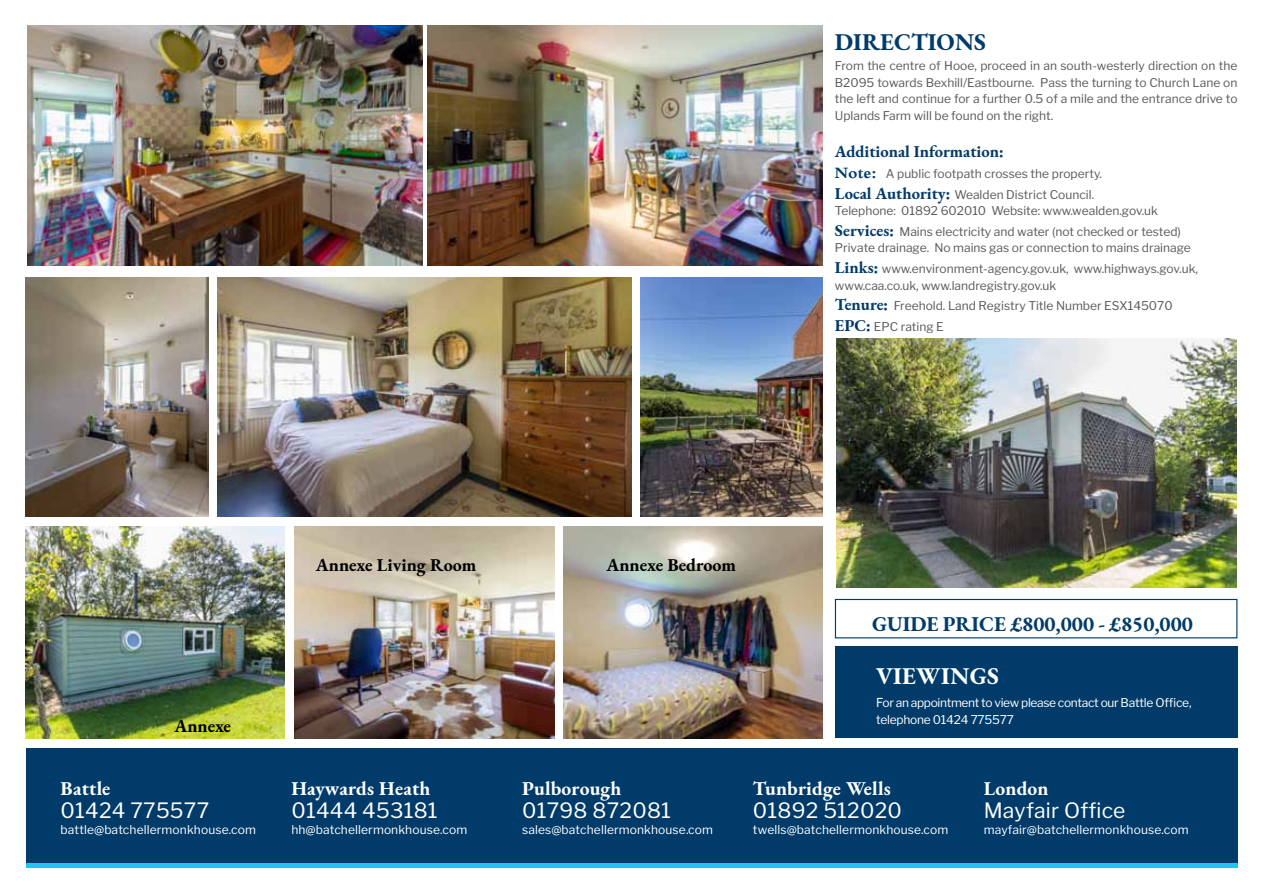
<style>
.page{position:relative;width:1263px;height:893px;background:#fff}
.page>*{position:absolute;margin:0;border:0;box-sizing:border-box;transform-origin:0 0}
.t1{font:700 24px "EB Garamond";color:#003b6a}
.t2{font:700 24px "EB Garamond";letter-spacing:.01em;color:#fff}
.t3{font:21px "Libre Franklin";letter-spacing:.01em;color:#fff}
.t4{font:700 21px "EB Garamond";color:#003b6a}
.t5{font:700 19.5px "EB Garamond";letter-spacing:.01em;color:#fff}
.t6{font:700 18px "EB Garamond";color:#000}
.t7{font:700 16.5px "EB Garamond";color:#003b6a}
.t8{font:12px/20.7px "Libre Franklin";color:#58595b}
.t9{font:12px "Libre Franklin";letter-spacing:.01em;color:#fff}
.t10{font:12px/16.5px "Libre Franklin";letter-spacing:-.03em;color:#fff}
.s1{font-family:"Bembo";font-weight:700;font-size:16.5px;color:#003b6a}
.s2{font-family:"EB Garamond";font-weight:700;font-size:16.5px;color:#003b6a}
.s3{font-family:"EB Garamond";font-weight:700;font-size:16.5px;color:#003767}
.s4{font-family:"Franklin Gothic";font-size:13.5px}
</style>
<div class="page">
<div style="left:835px;top:646px;width:402px;height:92px;background:#003b6a"></div>
<div style="left:835px;top:599px;width:402px;height:39px;border:1px solid #003b6a"></div>
<img style="left:26px;top:526px;width:259px;height:213px">
<img style="left:563px;top:526px;width:260px;height:212px">
<img style="left:26px;top:277px;width:182px;height:240px">
<div style="left:26px;top:748px;width:1211px;height:119px;background:#003b6a"></div>
<hr style="left:26px;top:863px;width:1211px;height:4px;background:#20c4f4">
<img style="left:427px;top:26px;width:396px;height:239px">
<img style="left:217px;top:277px;width:414px;height:240px">
<img style="left:27px;top:26px;width:396px;height:239px">
<img style="left:640px;top:277px;width:183px;height:240px">
<img style="left:295px;top:526px;width:259px;height:212px">
<img style="left:836px;top:338px;width:400px;height:249px">
<h1 class="t1" style="left:835px;top:25px;width:153px">DIRECTIONS</h1>
<p class="t8" style="left:835px;top:58px;width:404px;line-height:16.5px;text-align:justify">From the centre of Hooe, proceed in an south-westerly direction on the B2095 towards Bexhill/Eastbourne. Pass the turning to Church Lane on the left and continue for a further 0.5 of a mile and the entrance drive to Uplands Farm will be found on the right.</p>
<h3 class="t7" style="left:835px;top:140px;width:170px">Additional Information:</h3>
<p class="t8" style="left:835px;top:163px;width:269px"><span class="s1">Note:</span> A public footpath crosses the property.<br><span class="s2">Local Authority:</span> Wealden District Council.</p>
<p class="t8" style="left:835px;top:200px;width:348px">Telephone: 01892 602010 Website: www.wealden.gov.uk<br><span class="s2">Services:</span> Mains electricity and water (not checked or tested)</p>
<p class="t8" style="left:835px;top:238px;width:365px">Private drainage. No mains gas or connection to mains drainage<br><span class="s2">Links:</span> www.environment-agency.gov.uk, www.highways.gov.uk,</p>
<p class="t8" style="left:835px;top:275px;width:339px">www.caa.co.uk, www.landregistry.gov.uk<br><span class="s2">Tenure:</span> Freehold. Land Registry Title Number ESX145070<br><span class="s3">EPC:</span> EPC rating E</p>
<h3 class="t6" style="left:174px;top:714px;width:58px">Annexe</h3>
<h3 class="t5" style="left:61px;top:775px;width:51px">Battle</h3>
<h2 class="t3" style="left:61px;top:798px;width:150px">01424 775577</h2>
<p class="t9" style="left:61px;top:823px;width:197px">battle@batchellermonkhouse.com</p>
<h3 class="t6" style="left:316px;top:552px;width:162px">Annexe Living Room</h3>
<h3 class="t6" style="left:606px;top:552px;width:131px">Annexe Bedroom</h3>
<h2 class="t4" style="left:872px;top:610px;width:322px">GUIDE PRICE £800,000 - £850,000</h2>
<h1 class="t2" style="left:876px;top:660px;width:124px">VIEWINGS</h1>
<p class="t10" style="left:876px;top:695px;width:317px"><span class="s4">F</span>or an appointment to view please contact our Battle Office, telephone 01424 775577</p>
<h3 class="t5" style="left:291px;top:775px;width:141px">Haywards Heath</h3>
<h2 class="t3" style="left:291px;top:798px;width:148px">01444 453181</h2>
<p class="t9" style="left:291px;top:823px;width:177px">hh@batchellermonkhouse.com</p>
<h3 class="t5" style="left:522px;top:775px;width:101px">Pulborough</h3>
<h2 class="t3" style="left:522px;top:798px;width:150px">01798 872081</h2>
<p class="t9" style="left:522px;top:823px;width:192px">sales@batchellermonkhouse.com</p>
<h3 class="t5" style="left:753px;top:775px;width:139px">Tunbridge Wells</h3>
<h2 class="t3" style="left:753px;top:798px;width:151px">01892 512020</h2>
<p class="t9" style="left:753px;top:823px;width:197px">twells@batchellermonkhouse.com</p>
<h3 class="t5" style="left:984px;top:775px;width:66px">London</h3>
<h2 class="t3" style="left:984px;top:798px;width:143px">Mayfair Office</h2>
<p class="t9" style="left:984px;top:823px;width:206px">mayfair@batchellermonkhouse.com</p>
</div>
